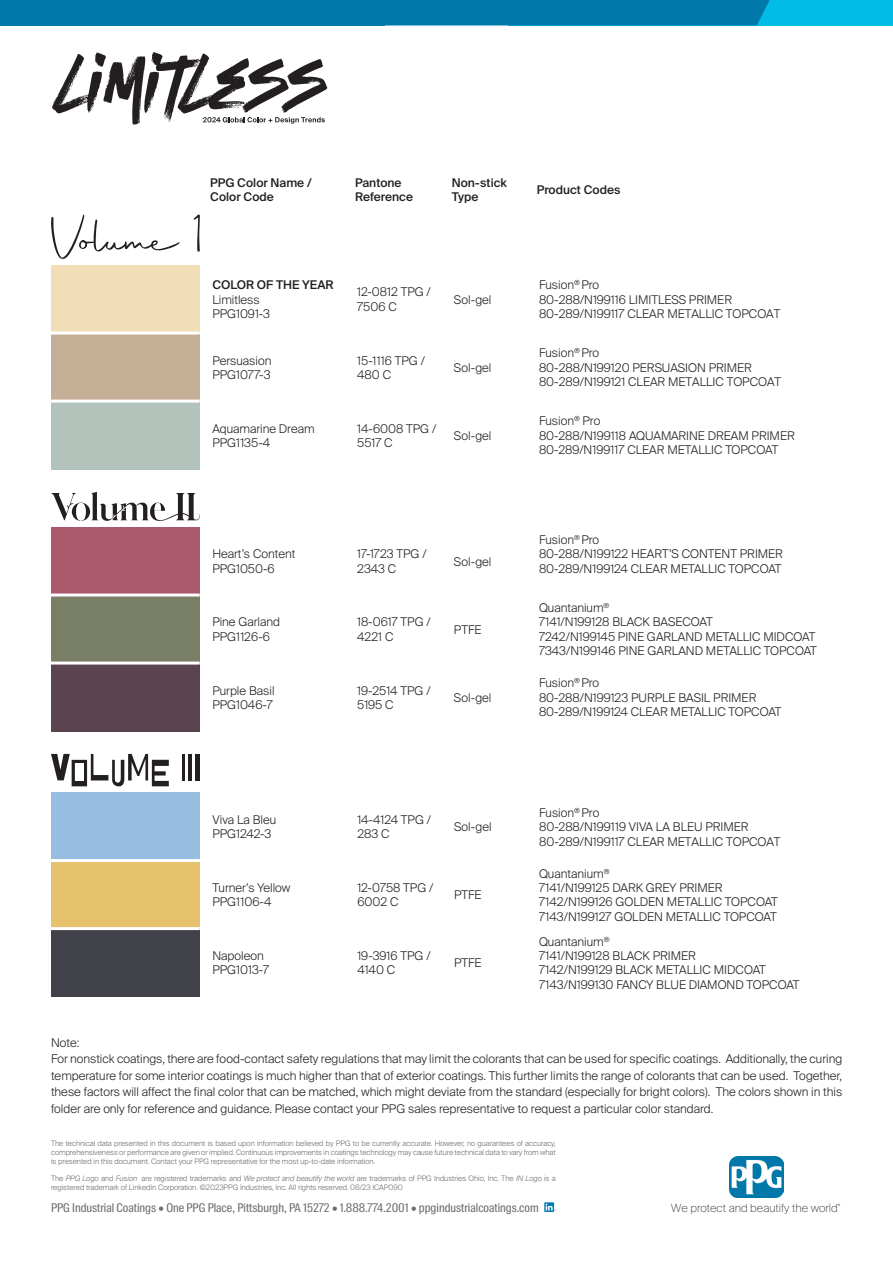
<style>
.page{position:relative;width:893px;height:1263px;background:#fff}
.page>*{position:absolute;margin:0;border:0;box-sizing:border-box;transform-origin:0 0}
.t1{font:300 12px/16.5px "Suisse Intl";color:#231f20;text-align:justify}
.t2{font:12px "Suisse Intl Cond";color:#6c6d70}
.t3{font:500 12px "Suisse Intl";color:#231f20}
.t4{font:100 11.25px "Suisse Intl";color:#231f20}
.t5{font:300 7.5px/9px "Suisse Intl";letter-spacing:-.005em;color:#6c6d70;text-align:justify}
.t6{font:300 3px "Suisse Intl";color:#231f20}
.s1{font-style:italic}
</style>
<div class="page">
<div style="left:508px;top:0;width:385px;height:26px;background:#02bce8"></div>
<div style="left:385px;top:0;width:385px;height:26px;background:#0078aa"></div>
<div style="left:0;top:0;width:385px;height:26px;background:#0078aa"></div>
<svg style="left:544px;top:1202px;width:10px;height:10px"></svg>
<svg style="left:546px;top:1204px;width:10px;height:7px"></svg>
<img style="left:730px;top:1156px;width:53px;height:42px">
<div style="left:51px;top:265px;width:149px;height:68px;background:#f1deb6"></div>
<div style="left:51px;top:333px;width:149px;height:68px;background:#c4ae96"></div>
<div style="left:51px;top:401px;width:149px;height:68px;background:#b1c3ba"></div>
<hr style="left:51px;top:332px;width:149px;height:3px;background:#fff">
<hr style="left:51px;top:400px;width:149px;height:3px;background:#fff">
<div style="left:51px;top:527px;width:149px;height:68px;background:#aa596d"></div>
<div style="left:51px;top:595px;width:149px;height:68px;background:#787f65"></div>
<div style="left:51px;top:663px;width:149px;height:68px;background:#5c4350"></div>
<hr style="left:51px;top:593px;width:149px;height:3px;background:#fff">
<hr style="left:51px;top:661px;width:149px;height:3px;background:#fff">
<div style="left:51px;top:792px;width:149px;height:68px;background:#97bee1"></div>
<div style="left:51px;top:860px;width:149px;height:68px;background:#e6c26e"></div>
<div style="left:51px;top:928px;width:149px;height:68px;background:#404149"></div>
<hr style="left:51px;top:859px;width:149px;height:3px;background:#fff">
<hr style="left:51px;top:927px;width:149px;height:3px;background:#fff">
<svg style="left:194px;top:214px;width:6px;height:38px"></svg>
<svg style="left:51px;top:214px;width:129px;height:45px"></svg>
<svg style="left:51px;top:492px;width:149px;height:29px"></svg>
<svg style="left:51px;top:754px;width:118px;height:32px"></svg>
<hr style="left:196px;top:754px;width:4px;height:26px;background:#231f20">
<hr style="left:188px;top:754px;width:4px;height:26px;background:#231f20">
<hr style="left:182px;top:754px;width:3px;height:26px;background:#231f20">
<div style="left:75px;top:763px;width:9px;height:18px;background:#fff"></div>
<svg style="left:52px;top:52px;width:275px;height:73px"></svg>
<p class="t3" style="left:210px;top:175px;width:103px">PPG Color Name /</p>
<p class="t3" style="left:210px;top:190px;width:65px">Color Code</p>
<p class="t3" style="left:355px;top:175px;width:48px">Pantone</p>
<p class="t3" style="left:355px;top:190px;width:59px">Reference</p>
<p class="t3" style="left:452px;top:175px;width:57px">Non-stick</p>
<p class="t3" style="left:452px;top:190px;width:28px">Type</p>
<p class="t3" style="left:537px;top:183px;width:85px">Product Codes</p>
<p class="t3" style="left:212px;top:278px;width:123px">COLOR OF THE YEAR</p>
<p class="t1" style="left:212px;top:291px;width:49px">Limitless</p>
<p class="t1" style="left:212px;top:306px;width:59px">PPG1091-3</p>
<p class="t1" style="left:357px;top:284px;width:75px">12-0812 TPG /</p>
<p class="t1" style="left:357px;top:298px;width:41px">7506 C</p>
<p class="t1" style="left:454px;top:291px;width:39px">Sol-gel</p>
<p class="t1" style="left:539px;top:277px;width:62px">Fusion<sup>®</sup> Pro</p>
<p class="t1" style="left:539px;top:291px;width:194px">80-288/N199116 LIMITLESS PRIMER</p>
<p class="t1" style="left:539px;top:306px;width:243px">80-289/N199117 CLEAR METALLIC TOPCOAT</p>
<p class="t1" style="left:212px;top:352px;width:61px">Persuasion</p>
<p class="t1" style="left:212px;top:366px;width:60px">PPG1077-3</p>
<p class="t1" style="left:357px;top:352px;width:69px">15-1116 TPG /</p>
<p class="t1" style="left:357px;top:366px;width:35px">480 C</p>
<p class="t1" style="left:454px;top:359px;width:39px">Sol-gel</p>
<p class="t1" style="left:539px;top:345px;width:62px">Fusion<sup>®</sup> Pro</p>
<p class="t1" style="left:539px;top:359px;width:214px">80-288/N199120 PERSUASION PRIMER</p>
<p class="t1" style="left:539px;top:374px;width:244px">80-289/N199121 CLEAR METALLIC TOPCOAT</p>
<p class="t1" style="left:212px;top:420px;width:104px">Aquamarine Dream</p>
<p class="t1" style="left:212px;top:435px;width:59px">PPG1135-4</p>
<p class="t1" style="left:357px;top:420px;width:81px">14-6008 TPG /</p>
<p class="t1" style="left:357px;top:435px;width:37px">5517 C</p>
<p class="t1" style="left:454px;top:427px;width:39px">Sol-gel</p>
<p class="t1" style="left:539px;top:413px;width:63px">Fusion<sup>®</sup> Pro</p>
<p class="t1" style="left:539px;top:427px;width:257px">80-288/N199118 AQUAMARINE DREAM PRIMER</p>
<p class="t1" style="left:539px;top:442px;width:241px">80-289/N199117 CLEAR METALLIC TOPCOAT</p>
<p class="t1" style="left:212px;top:546px;width:85px">Heart’s Content</p>
<p class="t1" style="left:212px;top:560px;width:64px">PPG1050-6</p>
<p class="t1" style="left:357px;top:546px;width:71px">17-1723 TPG /</p>
<p class="t1" style="left:357px;top:560px;width:41px">2343 C</p>
<p class="t1" style="left:454px;top:553px;width:39px">Sol-gel</p>
<p class="t1" style="left:539px;top:532px;width:62px">Fusion<sup>®</sup> Pro</p>
<p class="t1" style="left:539px;top:546px;width:245px">80-288/N199122 HEART’S CONTENT PRIMER</p>
<p class="t1" style="left:539px;top:560px;width:244px">80-289/N199124 CLEAR METALLIC TOPCOAT</p>
<p class="t1" style="left:212px;top:614px;width:69px">Pine Garland</p>
<p class="t1" style="left:212px;top:628px;width:59px">PPG1126-6</p>
<p class="t1" style="left:357px;top:614px;width:75px">18-0617 TPG /</p>
<p class="t1" style="left:357px;top:628px;width:38px">4221 C</p>
<p class="t1" style="left:454px;top:621px;width:29px">PTFE</p>
<p class="t1" style="left:539px;top:600px;width:72px">Quantanium<sup>®</sup></p>
<p class="t1" style="left:539px;top:614px;width:175px">7141/N199128 BLACK BASECOAT</p>
<p class="t1" style="left:539px;top:628px;width:278px">7242/N199145 PINE GARLAND METALLIC MIDCOAT</p>
<p class="t1" style="left:539px;top:643px;width:279px">7343/N199146 PINE GARLAND METALLIC TOPCOAT</p>
<p class="t1" style="left:212px;top:682px;width:64px">Purple Basil</p>
<p class="t1" style="left:212px;top:696px;width:62px">PPG1046-7</p>
<p class="t1" style="left:357px;top:682px;width:75px">19-2514 TPG /</p>
<p class="t1" style="left:357px;top:696px;width:38px">5195 C</p>
<p class="t1" style="left:454px;top:689px;width:39px">Sol-gel</p>
<p class="t1" style="left:539px;top:675px;width:62px">Fusion<sup>®</sup> Pro</p>
<p class="t1" style="left:539px;top:689px;width:219px">80-288/N199123 PURPLE BASIL PRIMER</p>
<p class="t1" style="left:539px;top:704px;width:244px">80-289/N199124 CLEAR METALLIC TOPCOAT</p>
<p class="t1" style="left:212px;top:811px;width:65px">Viva La Bleu</p>
<p class="t1" style="left:212px;top:826px;width:60px">PPG1242-3</p>
<p class="t1" style="left:357px;top:811px;width:75px">14-4124 TPG /</p>
<p class="t1" style="left:357px;top:826px;width:34px">283 C</p>
<p class="t1" style="left:454px;top:819px;width:39px">Sol-gel</p>
<p class="t1" style="left:539px;top:804px;width:62px">Fusion<sup>®</sup> Pro</p>
<p class="t1" style="left:539px;top:819px;width:211px">80-288/N199119 VIVA LA BLEU PRIMER</p>
<p class="t1" style="left:539px;top:833px;width:243px">80-289/N199117 CLEAR METALLIC TOPCOAT</p>
<p class="t1" style="left:212px;top:880px;width:79px">Turner’s Yellow</p>
<p class="t1" style="left:212px;top:894px;width:61px">PPG1106-4</p>
<p class="t1" style="left:357px;top:880px;width:77px">12-0758 TPG /</p>
<p class="t1" style="left:357px;top:894px;width:43px">6002 C</p>
<p class="t1" style="left:454px;top:887px;width:29px">PTFE</p>
<p class="t1" style="left:539px;top:865px;width:72px">Quantanium<sup>®</sup></p>
<p class="t1" style="left:539px;top:880px;width:185px">7141/N199125 DARK GREY PRIMER</p>
<p class="t1" style="left:539px;top:894px;width:240px">7142/N199126 GOLDEN METALLIC TOPCOAT</p>
<p class="t1" style="left:539px;top:908px;width:239px">7143/N199127 GOLDEN METALLIC TOPCOAT</p>
<p class="t1" style="left:212px;top:948px;width:53px">Napoleon</p>
<p class="t1" style="left:212px;top:962px;width:58px">PPG1013-7</p>
<p class="t1" style="left:357px;top:948px;width:75px">19-3916 TPG /</p>
<p class="t1" style="left:357px;top:962px;width:39px">4140 C</p>
<p class="t1" style="left:454px;top:955px;width:29px">PTFE</p>
<p class="t1" style="left:539px;top:933px;width:72px">Quantanium<sup>®</sup></p>
<p class="t1" style="left:539px;top:948px;width:158px">7141/N199128 BLACK PRIMER</p>
<p class="t1" style="left:539px;top:962px;width:228px">7142/N199129 BLACK METALLIC MIDCOAT</p>
<p class="t1" style="left:539px;top:976px;width:262px">7143/N199130 FANCY BLUE DIAMOND TOPCOAT</p>
<p class="t1" style="left:51px;top:1034px;width:30px">Note:</p>
<p class="t1" style="left:51px;top:1051px;width:793px">For nonstick coatings, there are food-contact safety regulations that may limit the colorants that can be used for specific coatings. Additionally, the curing temperature for some interior coatings is much higher than that of exterior coatings. This further limits the range of colorants that can be used. Together, these factors will affect the final color that can be matched, which might deviate from the standard (especially for bright colors). The colors shown in this folder are only for reference and guidance. Please contact your PPG sales representative to request a particular color standard.</p>
<p class="t5" style="left:51px;top:1138px;width:506px">The technical data presented in this document is based upon information believed by PPG to be currently accurate. However, no guarantees of accuracy, comprehensiveness or performance are given or implied. Continuous improvements in coatings technology may cause future technical data to vary from what is presented in this document. Contact your PPG representative for the most up-to-date information.</p>
<p class="t5" style="left:51px;top:1174px;width:506px">The <span class="s1">PPG Logo</span> and <span class="s1">Fusion</span> are registered trademarks and <span class="s1">We protect and beautify the world</span> are trademarks of PPG Industries Ohio, Inc. The <span class="s1">IN Logo</span> is a registered trademark of LinkedIn Corporation. ©2023PPG Industries, Inc. All rights reserved. 08/23 ICAP090</p>
<p class="t2" style="left:51px;top:1200px;width:489px">PPG Industrial Coatings • One PPG Place, Pittsburgh, PA 15272 • 1.888.774.2001 • ppgindustrialcoatings.com</p>
<p class="t4" style="left:671px;top:1201px;width:168px">We protect and beautify the world</p>
<p class="t6" style="left:838px;top:1203px;width:4px">®</p>
</div>
